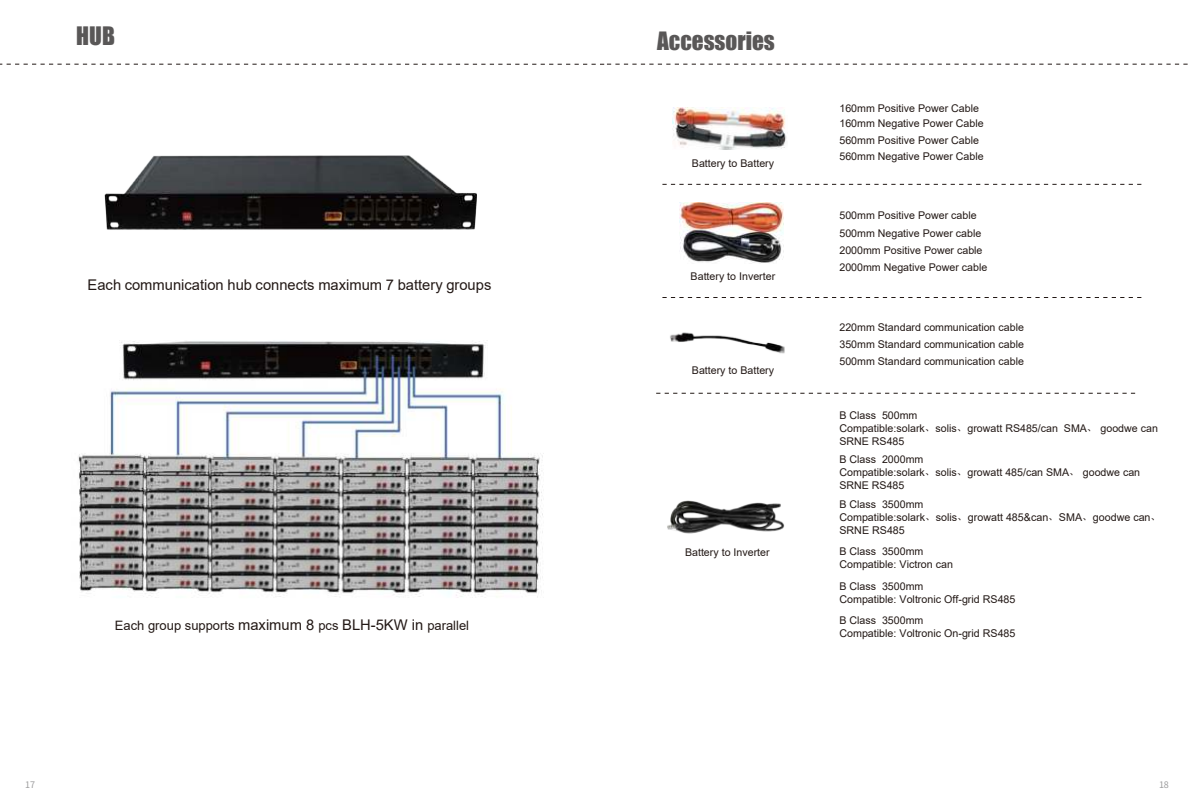
<style>
.page{position:relative;width:1191px;height:808px;background:#fff}
.page>*{position:absolute;margin:0;border:0;box-sizing:border-box;transform-origin:0 0}
.t1{font:23.4px "Impact";color:#595757}
.t2{font:23.2px "Impact";color:#595757}
.t3{font:14.7px "Arial";color:#221815}
.t4{font:13px "Arial";color:#221815}
.t5{font:10.7px/12.8px "Arial";color:#221815}
.t6{font:10.6px/17.4px "Arial";color:#221815}
.t7{font:9px "Source Han Sans CN";color:#9c9c9d}
.s1{font-size:14.7px}
.s2{font-size:10.7px}
.s3{font-family:"Adobe Song Std";font-weight:300}
.s4{font-family:"Adobe Song Std";font-weight:300;font-size:10.6px}
</style>
<div class="page">
<img style="left:104px;top:155px;width:372px;height:75px">
<img style="left:78px;top:340px;width:466px;height:258px">
<svg style="left:0;top:64px;width:1188px;height:1px"></svg>
<svg style="left:662px;top:297px;width:480px;height:1px"></svg>
<svg style="left:662px;top:184px;width:480px;height:1px"></svg>
<svg style="left:656px;top:393px;width:480px;height:1px"></svg>
<img style="left:667px;top:500px;width:118px;height:34px">
<img style="left:670px;top:332px;width:115px;height:22px">
<img style="left:680px;top:202px;width:103px;height:61px">
<img style="left:672px;top:108px;width:115px;height:41px">
<h1 class="t1" style="left:76px;top:26px;width:40px">HUB</h1>
<h2 class="t2" style="left:657px;top:31px;width:119px">Accessories</h2>
<h3 class="t3" style="left:88px;top:279px;width:405px">Each communication hub connects maximum 7 battery groups</h3>
<p class="t4" style="left:115px;top:620px;width:356px">Each group supports <span class="s1">maximum 8</span> pcs <span class="s1">BLH-5KW in</span> parallel</p>
<p class="t6" style="left:692px;top:156px;width:84px">Battery to Battery</p>
<p class="t6" style="left:690px;top:269px;width:86px">Battery to Inverter</p>
<p class="t6" style="left:692px;top:363px;width:84px">Battery to Battery</p>
<p class="t6" style="left:685px;top:545px;width:86px">Battery to Inverter</p>
<p class="t6" style="left:839px;top:101px;width:146px;line-height:15.5px">160mm Positive Power Cable<br>160mm Negative Power Cable</p>
<p class="t6" style="left:839px;top:134px;width:146px;line-height:15.5px">560mm Positive Power Cable<br>560mm Negative Power Cable</p>
<p class="t6" style="left:839px;top:208px;width:149px">500mm Positive Power cable<br>500mm Negative Power cable<br>2000mm Positive Power cable<br>2000mm Negative Power cable</p>
<p class="t6" style="left:839px;top:319px;width:186px;text-align:justify">220mm Standard communication cable 350mm Standard communication cable 500mm Standard communication cable</p>
<p class="t6" style="left:839px;top:410px;width:320px;line-height:12.8px">B Class 500mm<br><span class="s2">Compatible:</span>solark<span class="s3">、</span>solis<span class="s3">、</span>growatt RS485/can SMA<span class="s3">、</span> goodwe can<br>SRNE RS485</p>
<p class="t6" style="left:839px;top:454px;width:302px;line-height:12.8px">B Class 2000mm<br><span class="s2">Compatible:</span>solark<span class="s3">、</span>solis<span class="s3">、</span>growatt 485/can SMA<span class="s3">、</span> goodwe can<br>SRNE RS485</p>
<p class="t6" style="left:839px;top:497px;width:85px">B Class 3500mm</p>
<p class="t5" style="left:839px;top:512px;width:323px">Compatible:solark<span class="s3">、</span>solis<span class="s3">、</span>growatt 485&amp;can<span class="s3">、</span>SMA<span class="s4">、</span>goodwe can<span class="s3">、<br></span>SRNE RS485</p>
<p class="t6" style="left:839px;top:543px;width:85px">B Class 3500mm</p>
<p class="t5" style="left:839px;top:558px;width:115px">Compatible: Victron can</p>
<p class="t6" style="left:839px;top:578px;width:85px">B Class 3500mm</p>
<p class="t5" style="left:839px;top:593px;width:178px">Compatible: Voltronic Off-grid RS485</p>
<p class="t6" style="left:839px;top:612px;width:85px">B Class 3500mm</p>
<p class="t5" style="left:839px;top:627px;width:178px">Compatible: Voltronic On-grid RS485</p>
<p class="t7" style="left:25px;top:780px;width:11px">17</p>
<p class="t7" style="left:1159px;top:780px;width:11px">18</p>
</div>
